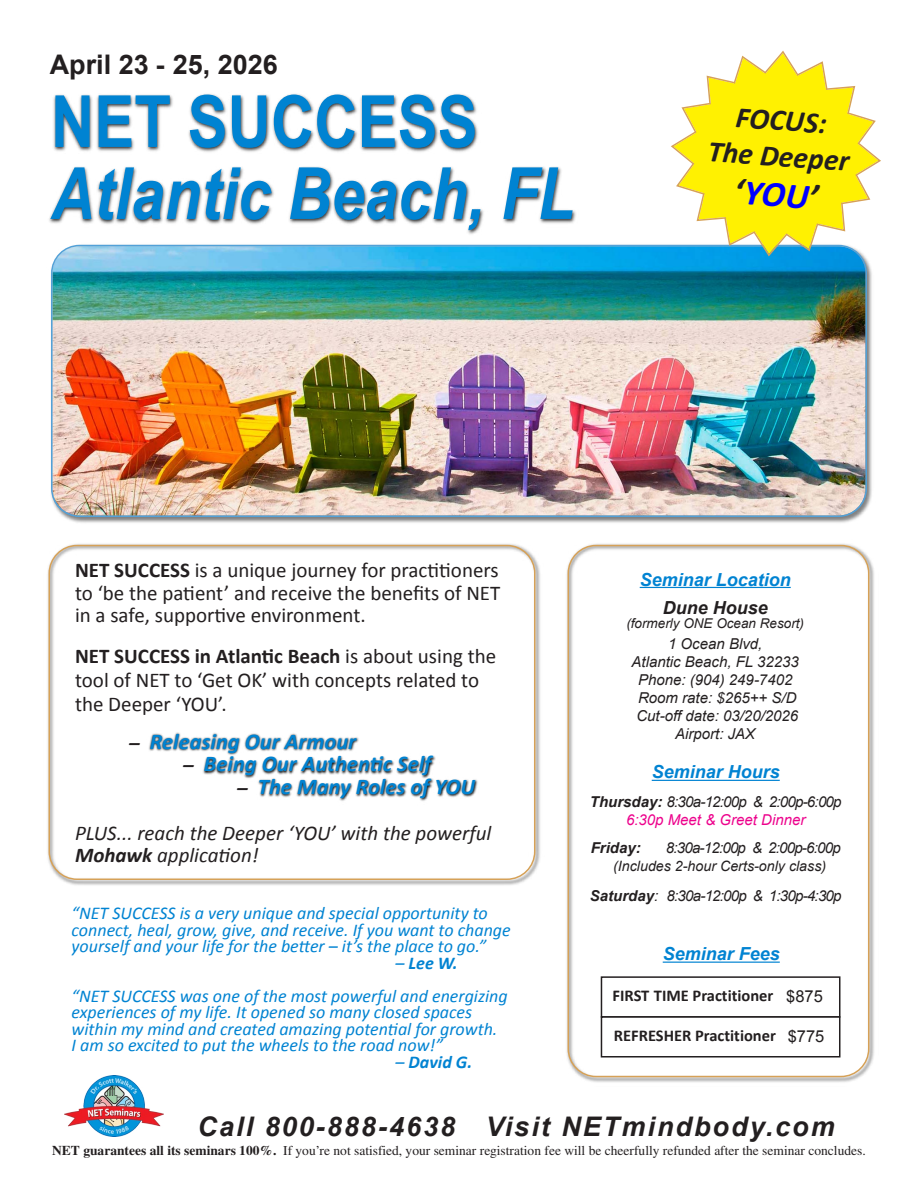
<style>
.page{position:relative;width:918px;height:1188px;background:#fff}
.page>*{position:absolute;margin:0;border:0;box-sizing:border-box;transform-origin:0 0}
.t1{font:italic 700 72px "Arial";color:#0083d2;scale:.83 1}
.t2{font:700 72px "Arial";color:#0083d2;scale:.83 1}
.t3{font:italic 700 36px "Calibri";color:#00f}
.t4{font:italic 700 30px/36px "Calibri";color:#231f20;text-align:center}
.t5{font:italic 700 27px "Arial";letter-spacing:.075em;color:#231f20}
.t6{font:700 27px "Arial";color:#231f20}
.t7{font:italic 700 22.5px "Calibri";color:#0083d2}
.t8{font:21px/22.5px "Calibri";color:#231f20;text-align:justify}
.t9{font:italic 21px/22.5px "Calibri";color:#231f20}
.t10{font:italic 700 21px "Calibri";color:#231f20}
.t11{font:italic 18px/16.5px "Calibri";color:#0083d2}
.t12{font:italic 700 18px "Arial";color:#0083d2}
.t13{font:italic 700 18px "Arial";color:#231f20}
.t14{font:italic 700 18px "Calibri";color:#0083d2}
.t15{font:700 16.5px "Calibri";color:#231f20}
.t16{font:italic 15px/18px "Arial";color:#231f20;text-align:center}
.t17{font:italic 15px "Arial";letter-spacing:-.05em;color:#231f20}
.t18{font:italic 700 15px "Arial";color:#231f20}
.t19{font:italic 14.25px "Arial";color:#231f20}
.t20{font:13.5px "Times";color:#231f20}
.t21{font:italic 13.5px "Arial";color:#231f20}
.s1{color:#231f20}
.s2{font-weight:700}
.s3{font-weight:400}
.s4{color:#ed028c}
.s5{font-family:"Arial";font-weight:400}
</style>
<div class="page">
<img style="left:566px;top:544px;width:308px;height:538px">
<svg style="left:568px;top:545px;width:301px;height:532px"></svg>
<img style="left:47px;top:544px;width:493px;height:341px">
<svg style="left:49px;top:545px;width:487px;height:335px"></svg>
<img style="left:65px;top:1075px;width:99px;height:61px">
<hr style="left:640px;top:587px;width:151px;height:1px;background:#0083d2">
<img style="left:566px;top:938px;width:308px;height:70px">
<hr style="left:663px;top:962px;width:117px;height:1px;background:#0083d2">
<div style="left:601px;top:977px;width:239px;height:40px;background:#fff"></div>
<div style="left:601px;top:976px;width:239px;height:42px;border:2px solid #231f20"></div>
<div style="left:601px;top:1017px;width:239px;height:40px;background:#fff"></div>
<div style="left:601px;top:1016px;width:239px;height:42px;border:2px solid #231f20"></div>
<hr style="left:652px;top:780px;width:128px;height:1px;background:#0083d2">
<img style="left:49px;top:94px;width:527px;height:140px">
<img style="left:64px;top:244px;width:808px;height:279px">
<img style="left:51px;top:245px;width:816px;height:272px">
<svg style="left:671px;top:51px;width:210px;height:205px"></svg>
<img style="left:83px;top:724px;width:430px;height:93px">
<h3 class="t6" style="left:50px;top:49px;width:230px">April 23 - 25, 2026</h3>
<h1 class="t2" style="left:51px;top:82px;width:516px">NET SUCCESS</h1>
<h1 class="t1" style="left:51px;top:154px;width:632px">Atlantic Beach, FL</h1>
<h3 class="t4" style="left:712px;top:97px;width:143px;rotate:4deg">FOCUS:<br>The Deeper</h3>
<h2 class="t3" style="left:735px;top:169px;width:86px;rotate:4deg"><span class="s1">‘</span>YOU<span class="s1">’</span></h2>
<p class="t8" style="left:75px;top:559px;width:427px"><span class="s2">NET SUCCESS</span> is a unique journey for practitioners to ‘be the patient’ and receive the benefits of NET in a safe, supportive environment.</p>
<p class="t8" style="left:75px;top:644px;width:423px;line-height:24px;text-align:left"><span class="s2">NET SUCCESS in Atlantic Beach</span> is about using the tool of NET to ‘Get OK’ with concepts related to the Deeper ‘YOU’.</p>
<p class="t10" style="left:129px;top:730px;width:12px">–</p>
<p class="t10" style="left:183px;top:752px;width:12px">–</p>
<p class="t10" style="left:237px;top:775px;width:12px">–</p>
<p class="t9" style="left:75px;top:821px;width:418px">PLUS... reach the Deeper ‘YOU’ with the powerful<br><span class="s2">Mohawk</span> application!</p>
<p class="t7" style="left:150px;top:727px;width:208px">Releasing Our Armour</p>
<p class="t7" style="left:204px;top:750px;width:229px">Being Our Authentic Self</p>
<p class="t7" style="left:258px;top:772px;width:219px">The Many Roles of YOU</p>
<p class="t11" style="left:72px;top:905px;width:441px">“NET SUCCESS is a very unique and special opportunity to connect, heal, grow, give, and receive. If you want to change yourself and your life for the better – it’s the place to go.”</p>
<p class="t11" style="left:72px;top:946px;width:438px;line-height:33px;text-indent:324px">– <span class="s2">Lee W.<br></span>“NET SUCCESS was one of the most powerful and energizing</p>
<p class="t11" style="left:72px;top:1004px;width:427px">experiences of my life. It opened so many closed spaces within my mind and created amazing potential for growth.<br>I am so excited to put the wheels to the road now!”</p>
<p class="t14" style="left:396px;top:1050px;width:78px"><span class="s3">–</span> David G.</p>
<p class="t12" style="left:640px;top:569px;width:153px">Seminar Location</p>
<p class="t13" style="left:663px;top:598px;width:107px">Dune House</p>
<p class="t21" style="left:626px;top:615px;width:179px">(formerly ONE Ocean Resort)</p>
<p class="t16" style="left:632px;top:634px;width:169px">1 Ocean Blvd,<br>Atlantic Beach, FL 32233<br>Phone: (904) 249-7402<br>Room rate: $265++ S/D<br>Cut-off date: 03/20/2026<br>Airport: JAX</p>
<p class="t12" style="left:652px;top:762px;width:130px">Seminar Hours</p>
<p class="t16" style="left:590px;top:793px;width:253px"><span class="s2">Thursday:</span> 8:30a-12:00p &amp; 2:00p-6:00p<br><span class="s4">6:30p Meet &amp; Greet Dinner</span></p>
<p class="t18" style="left:591px;top:840px;width:52px">Friday:</p>
<p class="t17" style="left:666px;top:840px;width:176px">8:30a-12:00p &amp; 2:00p-6:00p</p>
<p class="t19" style="left:613px;top:859px;width:215px">(Includes 2-hour Certs-only class)</p>
<p class="t17" style="left:590px;top:888px;width:253px"><span class="s2">Saturday</span>: 8:30a-12:00p &amp; 1:30p-4:30p</p>
<p class="t12" style="left:663px;top:944px;width:119px">Seminar Fees</p>
<p class="t15" style="left:613px;top:986px;width:212px">FIRST TIME Practitioner <span class="s5">$875</span></p>
<p class="t15" style="left:614px;top:1025px;width:212px">REFRESHER Practitioner <span class="s5">$775</span></p>
<h3 class="t5" style="left:198px;top:1111px;width:639px">Call 800-888-4638 Visit NETmindbody.com</h3>
<p class="t20" style="left:52px;top:1146px;width:815px"><span class="s2">NET guarantees all its seminars 100%.</span> If you’re not satisfied, your seminar registration fee will be cheerfully refunded after the seminar concludes.</p>
</div>
